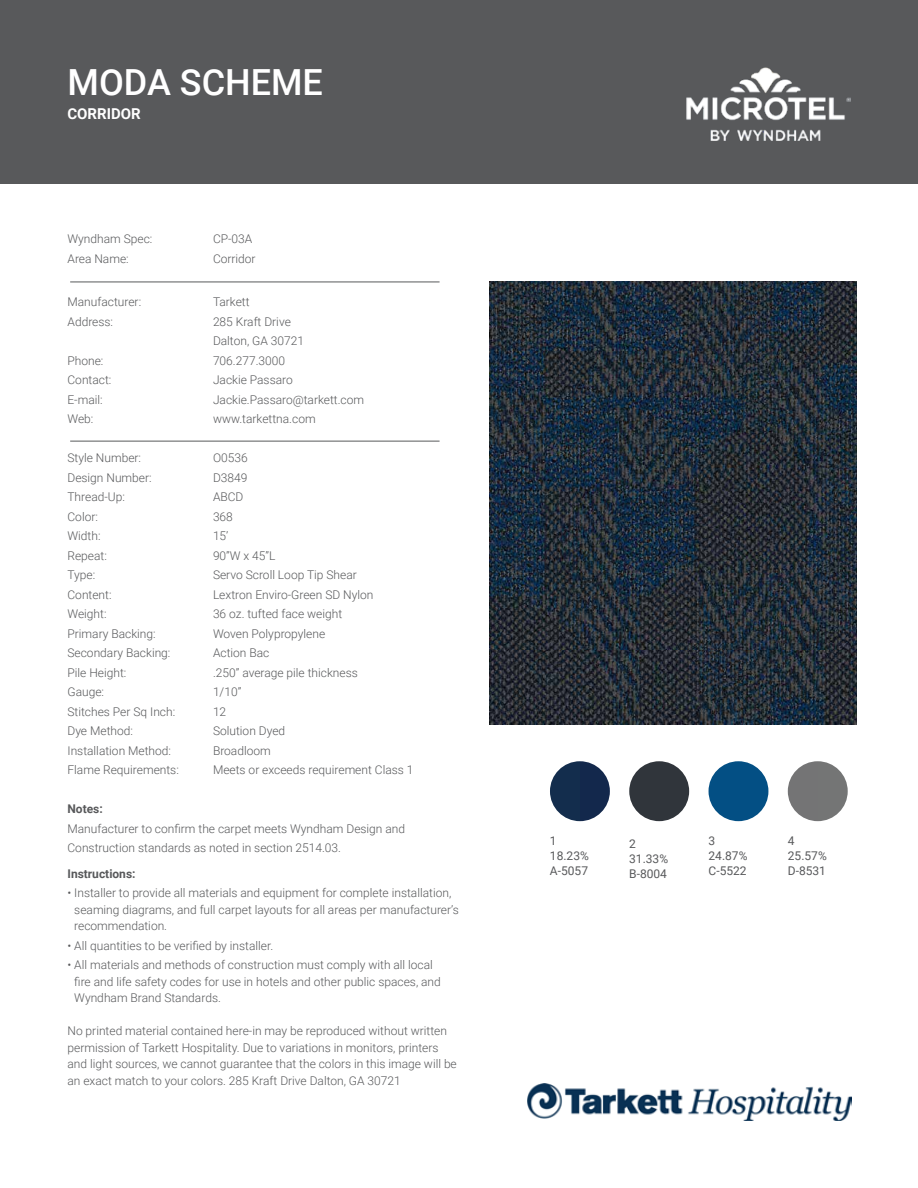
<style>
.page{position:relative;width:918px;height:1188px;background:#fff}
.page>*{position:absolute;margin:0;border:0;box-sizing:border-box;transform-origin:0 0}
.t1{font:500 36px "Roboto";color:#fff}
.t2{font:700 15px "Roboto";color:#fff}
.t3{font:300 12px/16.5px "Roboto";color:#58595b}
.t4{font:12px/15px "Roboto";color:#58595b}
.t5{font:700 12px "Roboto";color:#58595b}
</style>
<div class="page">
<hr style="left:70px;top:282px;width:370px;height:1px;background:#58595b">
<hr style="left:70px;top:441px;width:370px;height:1px;background:#58595b">
<div style="left:550px;top:761px;width:60px;height:60px;background:#132d4d;border-radius:30px"></div>
<div style="left:629px;top:761px;width:60px;height:60px;background:#30353b;border-radius:30px"></div>
<div style="left:709px;top:761px;width:59px;height:60px;background:#034f84;border-radius:30px"></div>
<div style="left:788px;top:761px;width:60px;height:60px;background:#747575;border-radius:30px"></div>
<img style="left:489px;top:282px;width:368px;height:442px">
<div style="left:0;top:0;width:918px;height:184px;background:#58595b"></div>
<img style="left:686px;top:68px;width:164px;height:73px">
<img style="left:527px;top:1083px;width:324px;height:38px">
<h1 class="t1" style="left:68px;top:56px;width:257px">MODA SCHEME</h1>
<p class="t2" style="left:68px;top:103px;width:75px">CORRIDOR</p>
<p class="t3" style="left:68px;top:230px;width:86px">Wyndham Spec:</p>
<p class="t3" style="left:213px;top:230px;width:41px">CP-03A</p>
<p class="t3" style="left:68px;top:250px;width:63px">Area Name:</p>
<p class="t3" style="left:213px;top:250px;width:44px">Corridor</p>
<p class="t3" style="left:68px;top:293px;width:75px">Manufacturer:</p>
<p class="t3" style="left:213px;top:293px;width:38px">Tarkett</p>
<p class="t3" style="left:68px;top:313px;width:47px">Address:</p>
<p class="t3" style="left:213px;top:311px;width:93px;line-height:19.5px">285 Kraft Drive<br>Dalton, GA 30721</p>
<p class="t3" style="left:68px;top:352px;width:38px">Phone:</p>
<p class="t3" style="left:213px;top:352px;width:74px">706.277.3000</p>
<p class="t3" style="left:68px;top:371px;width:45px">Contact:</p>
<p class="t3" style="left:213px;top:371px;width:81px">Jackie Passaro</p>
<p class="t3" style="left:68px;top:391px;width:37px">E-mail:</p>
<p class="t3" style="left:213px;top:391px;width:153px">Jackie.Passaro@tarkett.com</p>
<p class="t3" style="left:68px;top:410px;width:27px">Web:</p>
<p class="t3" style="left:213px;top:410px;width:104px">www.tarkettna.com</p>
<p class="t3" style="left:68px;top:449px;width:75px">Style Number:</p>
<p class="t3" style="left:213px;top:449px;width:36px">O0536</p>
<p class="t3" style="left:68px;top:469px;width:86px">Design Number:</p>
<p class="t3" style="left:213px;top:469px;width:36px">D3849</p>
<p class="t3" style="left:68px;top:488px;width:59px">Thread-Up:</p>
<p class="t3" style="left:213px;top:488px;width:32px">ABCD</p>
<p class="t3" style="left:68px;top:508px;width:32px">Color:</p>
<p class="t3" style="left:213px;top:508px;width:21px">368</p>
<p class="t3" style="left:68px;top:527px;width:35px">Width:</p>
<p class="t3" style="left:213px;top:527px;width:17px">15’</p>
<p class="t3" style="left:68px;top:547px;width:41px">Repeat:</p>
<p class="t3" style="left:213px;top:547px;width:64px">90”W x 45”L</p>
<p class="t3" style="left:68px;top:566px;width:29px">Type:</p>
<p class="t3" style="left:213px;top:566px;width:145px">Servo Scroll Loop Tip Shear</p>
<p class="t3" style="left:68px;top:586px;width:46px">Content:</p>
<p class="t3" style="left:213px;top:586px;width:162px">Lextron Enviro-Green SD Nylon</p>
<p class="t3" style="left:68px;top:605px;width:41px">Weight:</p>
<p class="t3" style="left:213px;top:605px;width:131px">36 oz. tufted face weight</p>
<p class="t3" style="left:68px;top:625px;width:90px">Primary Backing:</p>
<p class="t3" style="left:213px;top:625px;width:114px">Woven Polypropylene</p>
<p class="t3" style="left:68px;top:644px;width:104px">Secondary Backing:</p>
<p class="t3" style="left:213px;top:644px;width:58px">Action Bac</p>
<p class="t3" style="left:68px;top:664px;width:60px">Pile Height:</p>
<p class="t3" style="left:213px;top:664px;width:146px">.250” average pile thickness</p>
<p class="t3" style="left:68px;top:683px;width:38px">Gauge:</p>
<p class="t3" style="left:213px;top:683px;width:30px">1/10”</p>
<p class="t3" style="left:68px;top:703px;width:109px">Stitches Per Sq Inch:</p>
<p class="t3" style="left:213px;top:703px;width:15px">12</p>
<p class="t3" style="left:68px;top:722px;width:67px">Dye Method:</p>
<p class="t3" style="left:213px;top:722px;width:74px">Solution Dyed</p>
<p class="t3" style="left:68px;top:742px;width:105px">Installation Method:</p>
<p class="t3" style="left:213px;top:742px;width:59px">Broadloom</p>
<p class="t3" style="left:68px;top:761px;width:113px">Flame Requirements:</p>
<p class="t3" style="left:213px;top:761px;width:202px">Meets or exceeds requirement Class 1</p>
<p class="t5" style="left:68px;top:801px;width:37px">Notes:</p>
<p class="t3" style="left:68px;top:818px;width:339px;line-height:19.5px">Manufacturer to confirm the carpet meets Wyndham Design and<br>Construction standards as noted in section 2514.03.</p>
<p class="t5" style="left:68px;top:865px;width:70px">Instructions:</p>
<p class="t3" style="left:74px;top:884px;width:386px;text-indent:-7px">• Installer to provide all materials and equipment for complete installation, seaming diagrams, and full carpet layouts for all areas per manufacturer’s recommendation.</p>
<p class="t3" style="left:68px;top:937px;width:207px">• All quantities to be verified by installer.</p>
<p class="t3" style="left:74px;top:956px;width:368px;text-indent:-7px">• All materials and methods of construction must comply with all local fire and life safety codes for use in hotels and other public spaces, and<br>Wyndham Brand Standards.</p>
<p class="t3" style="left:68px;top:1022px;width:391px">No printed material contained here-in may be reproduced without written permission of Tarkett Hospitality. Due to variations in monitors, printers and light sources, we cannot guarantee that the colors in this image will be an exact match to your colors. 285 Kraft Drive Dalton, GA 30721</p>
<p class="t4" style="left:709px;top:833px;width:40px">3<br>24.87%<br>C-5522</p>
<p class="t4" style="left:550px;top:833px;width:40px">1<br>18.23%<br>A-5057</p>
<p class="t4" style="left:788px;top:833px;width:40px">4<br>25.57%<br>D-8531</p>
<p class="t4" style="left:629px;top:835px;width:40px">2<br>31.33%<br>B-8004</p>
</div>
